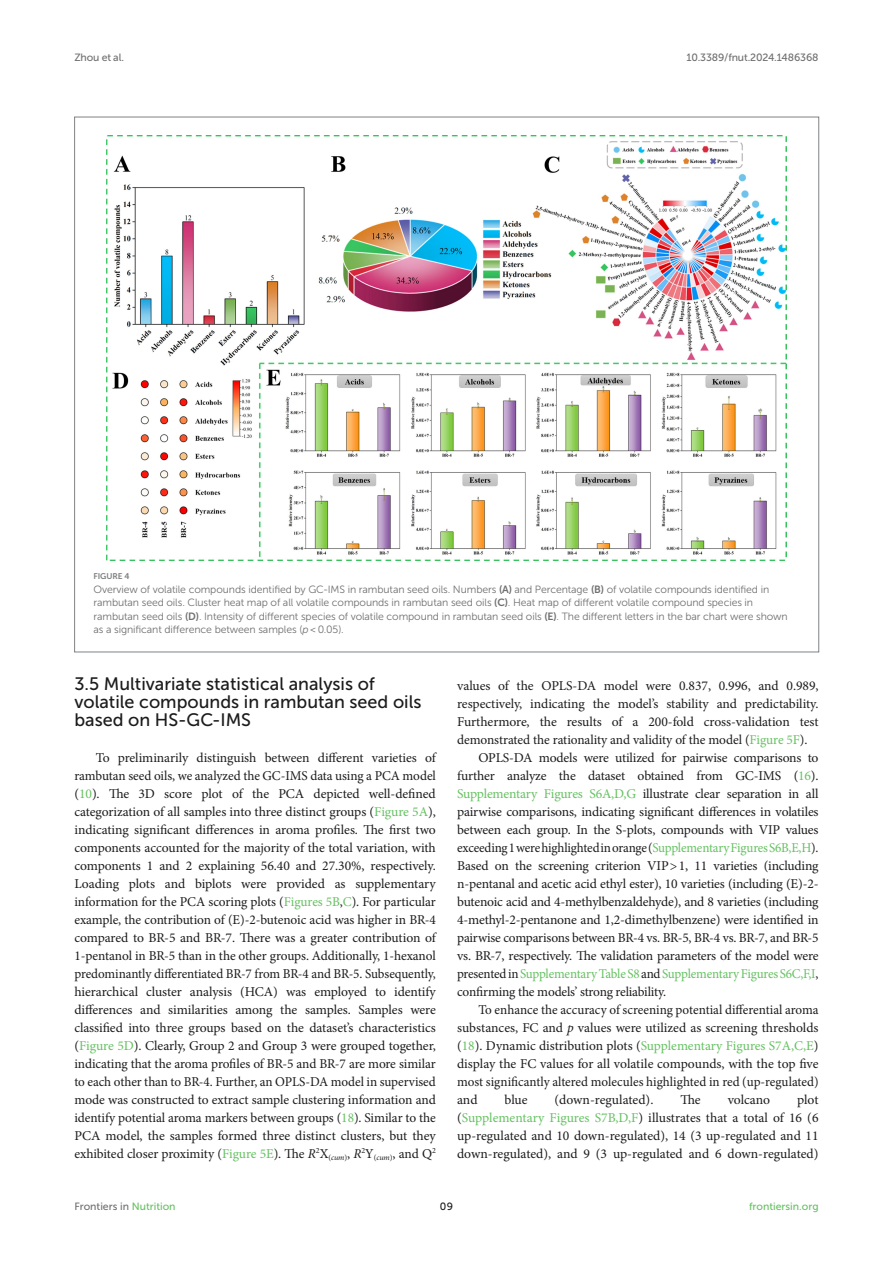
<style>
.page{position:relative;width:893px;height:1263px;background:#fff}
.page>*{position:absolute;margin:0;border:0;box-sizing:border-box;transform-origin:0 0}
.HEAD_2{font:18px/18px "Museo Sans 500";color:#1b1c1b}
.TEXT_FLUSH{font:13.5px/18px "Minion Pro";letter-spacing:-.005em;color:#1b1c1b;text-align:justify}
.TEXT{font:13.5px/18px "Minion Pro";letter-spacing:-.005em;color:#1b1c1b;text-align:justify}
.FIG_LEG{font:10.5px/13.5px "Museo Sans 300";letter-spacing:-.01em;color:#706f70}
.t1{font:10.5px "Museo Sans 500";letter-spacing:-.015em;color:#706f70}
.t2{font:10.5px "Museo Sans 500";color:#65c161}
.t3{font:10.5px "Museo Sans 500";color:#1b1c1b}
.FIG_HD{font:8.25px "Museo Sans 700";letter-spacing:-.01em;color:#7e7f7f}
.s1{font-family:"Museo Sans 700"}
.s2{font-style:italic}
.s3{color:#65c161}
</style>
<div class="page">
<img style="left:106px;top:136px;width:681px;height:424px">
<p class="t1" style="left:74px;top:51px;width:51px">Zhou et al.</p>
<p class="t1" style="left:686px;top:51px;width:134px">10.3389/fnut.2024.1486368</p>
<p class="FIG_HD" style="left:94px;top:572px;width:37px">FIGURE 4</p>
<p class="FIG_LEG" style="left:94px;top:582px;width:696px">Overview of volatile compounds identified by GC-IMS in rambutan seed oils. Numbers <span class="s1">(A)</span> and Percentage <span class="s1">(B)</span> of volatile compounds identified in rambutan seed oils. Cluster heat map of all volatile compounds in rambutan seed oils <span class="s1">(C)</span>. Heat map of different volatile compound species in rambutan seed oils <span class="s1">(D)</span>. Intensity of different species of volatile compound in rambutan seed oils <span class="s1">(E)</span>. The different letters in the bar chart were shown as a significant difference between samples (<span class="s2">p</span> &lt; 0.05).</p>
<p class="HEAD_2" style="left:74px;top:675px;width:349px">3.5 Multivariate statistical analysis of volatile compounds in rambutan seed oils based on HS-GC-IMS</p>
<p class="TEXT_FLUSH" style="left:74px;top:749px;width:363px;text-indent:21px">To preliminarily distinguish between different varieties of rambutan seed oils, we analyzed the GC-IMS data using a PCA model (<span class="s3">10</span>). The 3D score plot of the PCA depicted well-defined categorization of all samples into three distinct groups (<span class="s3">Figure 5A</span>), indicating significant differences in aroma profiles. The first two components accounted for the majority of the total variation, with components 1 and 2 explaining 56.40 and 27.30%, respectively.<br>Loading plots and biplots were provided as supplementary information for the PCA scoring plots (<span class="s3">Figures 5B</span>,<span class="s3">C</span>). For particular example, the contribution of (E)-2-butenoic acid was higher in BR-4 compared to BR-5 and BR-7. There was a greater contribution of 1-pentanol in BR-5 than in the other groups. Additionally, 1-hexanol predominantly differentiated BR-7 from BR-4 and BR-5. Subsequently, hierarchical cluster analysis (HCA) was employed to identify differences and similarities among the samples. Samples were classified into three groups based on the dataset’s characteristics (<span class="s3">Figure 5D</span>). Clearly, Group 2 and Group 3 were grouped together, indicating that the aroma profiles of BR-5 and BR-7 are more similar to each other than to BR-4. Further, an OPLS-DA model in supervised mode was constructed to extract sample clustering information and identify potential aroma markers between groups (<span class="s3">18</span>). Similar to the PCA model, the samples formed three distinct clusters, but they exhibited closer proximity (<span class="s3">Figure 5E</span>). The <span class="s2">R</span><sup>2</sup>X<sub>(</sub><sub>cum</sub><sub>)</sub>, <span class="s2">R</span><sup>2</sup>Y<sub>(</sub><sub>cum</sub><sub>)</sub>, and Q<sup>2</sup></p>
<p class="TEXT_FLUSH" style="left:457px;top:677px;width:363px">values of the OPLS-DA model were 0.837, 0.996, and 0.989, respectively, indicating the model’s stability and predictability.<br>Furthermore, the results of a 200-fold cross-validation test demonstrated the rationality and validity of the model (<span class="s3">Figure 5F</span>).</p>
<p class="TEXT" style="left:457px;top:749px;width:363px;text-indent:21px">OPLS-DA models were utilized for pairwise comparisons to further analyze the dataset obtained from GC-IMS (<span class="s3">16</span>).<br><span class="s3">Supplementary Figures S6A,D,G</span> illustrate clear separation in all pairwise comparisons, indicating significant differences in volatiles between each group. In the S-plots, compounds with VIP values exceeding 1 were highlighted in orange (<span class="s3">Supplementary Figures S6B,E,H</span>).<br>Based on the screening criterion VIP&gt;1, 11 varieties (including n-pentanal and acetic acid ethyl ester), 10 varieties (including (E)-2- butenoic acid and 4-methylbenzaldehyde), and 8 varieties (including 4-methyl-2-pentanone and 1,2-dimethylbenzene) were identified in pairwise comparisons between BR-4 vs. BR-5, BR-4 vs. BR-7, and BR-5 vs. BR-7, respectively. The validation parameters of the model were presented in <span class="s3">Supplementary Table S8</span> and <span class="s3">Supplementary Figures S6C,F,I</span>, confirming the models’ strong reliability.</p>
<p class="TEXT" style="left:457px;top:1001px;width:363px;text-indent:21px">To enhance the accuracy of screening potential differential aroma substances, FC and <span class="s2">p</span> values were utilized as screening thresholds (<span class="s3">18</span>). Dynamic distribution plots (<span class="s3">Supplementary Figures S7A,C,E</span>) display the FC values for all volatile compounds, with the top five most significantly altered molecules highlighted in red (up-regulated) and</p>
<p class="TEXT" style="left:504px;top:1091px;width:25px">blue</p>
<p class="TEXT" style="left:555px;top:1091px;width:100px">(down-regulated).</p>
<p class="TEXT" style="left:680px;top:1091px;width:22px">The</p>
<p class="TEXT" style="left:728px;top:1091px;width:44px">volcano</p>
<p class="TEXT" style="left:457px;top:1091px;width:363px;text-indent:340px">plot (<span class="s3">Supplementary Figures S7B,D,F</span>) illustrates that a total of 16 (6 up-regulated and 10 down-regulated), 14 (3 up-regulated and 11 down-regulated), and 9 (3 up-regulated and 6 down-regulated)</p>
<p class="t1" style="left:74px;top:1200px;width:103px">Frontiers in <span class="s3">Nutrition</span></p>
<p class="t3" style="left:440px;top:1200px;width:15px">09</p>
<p class="t2" style="left:749px;top:1200px;width:71px">frontiersin.org</p>
</div>
